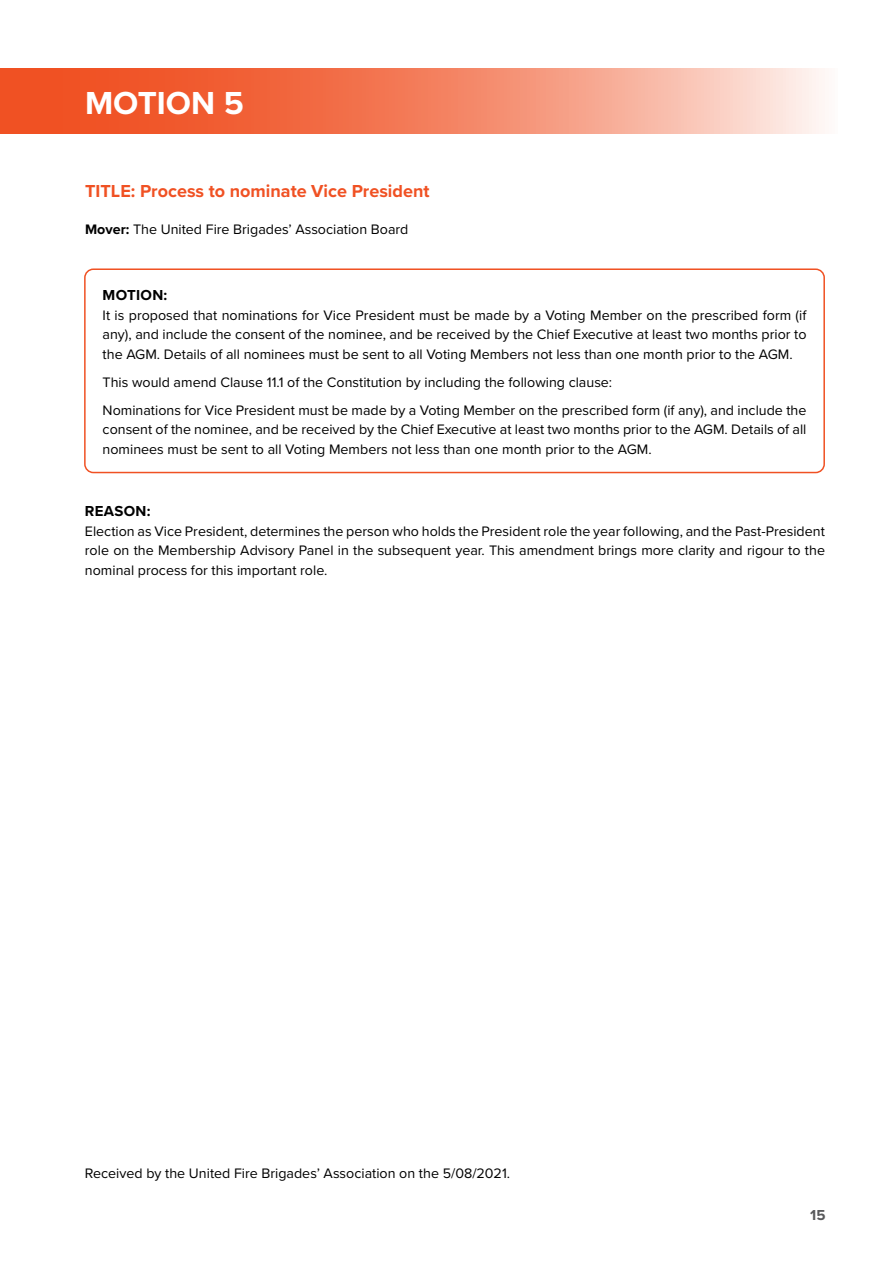
<style>
.page{position:relative;width:893px;height:1263px;background:#fff}
.page>*{position:absolute;margin:0;border:0;box-sizing:border-box;transform-origin:0 0}
.t1{font:700 33px "Proxima Nova";color:#fff}
.t2{font:700 18px "Proxima Nova";color:#f05123}
.t3{font:700 15px "Proxima Nova";letter-spacing:.02em;color:#000}
.t4{font:700 15px "Proxima Nova";color:#58595b}
.t5{font:14.25px/19.5px "Proxima Nova";color:#000;text-align:justify}
.s1{font-weight:700}
</style>
<div class="page">
<svg style="left:0;top:68px;width:825px;height:66px;background:#f48869"></svg>
<div style="left:84px;top:268px;width:741px;height:205px;border:2px solid #f05123;border-radius:9px"></div>
<h1 class="t1" style="left:85px;top:78px;width:160px">MOTION 5</h1>
<p class="t2" style="left:85px;top:178px;width:346px">TITLE: Process to nominate Vice President</p>
<p class="t5" style="left:85px;top:219px;width:325px"><span class="s1">Mover:</span> The United Fire Brigades’ Association Board</p>
<p class="t3" style="left:103px;top:284px;width:66px">MOTION:</p>
<p class="t5" style="left:103px;top:305px;width:705px">It is proposed that nominations for Vice President must be made by a Voting Member on the prescribed form (if any), and include the consent of the nominee, and be received by the Chief Executive at least two months prior to the AGM. Details of all nominees must be sent to all Voting Members not less than one month prior to the AGM.</p>
<p class="t5" style="left:103px;top:367px;width:705px;line-height:28px">This would amend Clause 11.1 of the Constitution by including the following clause:<br>Nominations for Vice President must be made by a Voting Member on the prescribed form (if any), and include the</p>
<p class="t5" style="left:103px;top:419px;width:705px">consent of the nominee, and be received by the Chief Executive at least two months prior to the AGM. Details of all nominees must be sent to all Voting Members not less than one month prior to the AGM.</p>
<p class="t3" style="left:85px;top:500px;width:67px">REASON:</p>
<p class="t5" style="left:85px;top:520px;width:742px">Election as Vice President, determines the person who holds the President role the year following, and the Past-President role on the Membership Advisory Panel in the subsequent year. This amendment brings more clarity and rigour to the nominal process for this important role.</p>
<p class="t5" style="left:85px;top:1163px;width:427px">Received by the United Fire Brigades’ Association on the 5/08/2021.</p>
<p class="t4" style="left:810px;top:1204px;width:17px">15</p>
</div>
